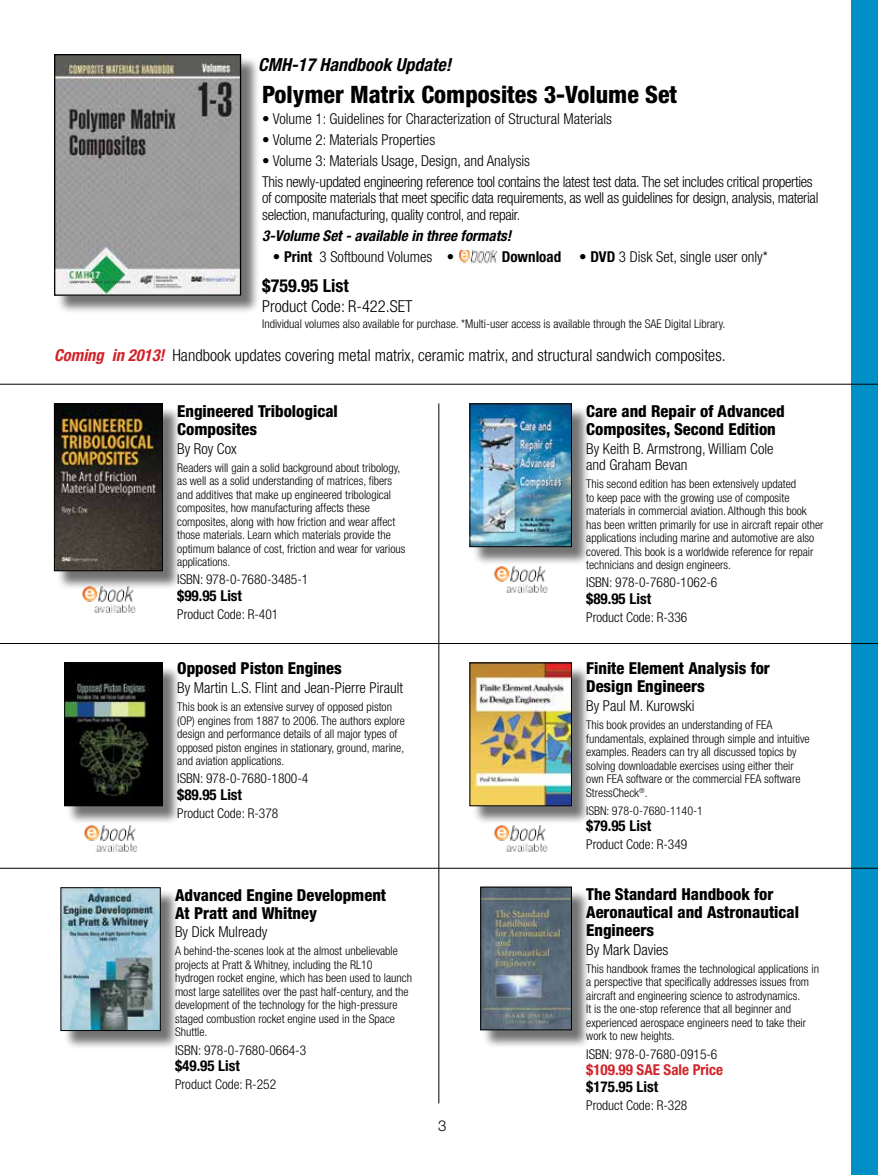
<style>
.page{position:relative;width:878px;height:1175px;background:#fff}
.page>*{position:absolute;margin:0;border:0;box-sizing:border-box;transform-origin:0 0}
.t1{font:800 condensed 24px "Helvetica Neue LT Std";color:#000}
.t2{font:italic 700 condensed 18px "Helvetica Neue LT Std";color:#000}
.t3{font:700 condensed 18px "Helvetica Neue LT Std";color:#000}
.t4{font:800 condensed 16.5px/18px "Helvetica Neue LT Std";color:#000}
.t5{font:300 condensed 16.5px "Helvetica Neue LT Std";color:#000}
.t6{font:300 condensed 15px/21px "Helvetica Neue LT Std";letter-spacing:-.02em;color:#000}
.t7{font:300 condensed 15px/16.5px "Helvetica Neue LT Std";color:#000}
.t8{font:700 condensed 15px "Helvetica Neue LT Std";color:#000}
.t9{font:italic 700 condensed 15px "Helvetica Neue LT Std";color:#000}
.t10{font:700 condensed 15px "Helvetica Neue LT Std";color:#d2232a}
.t11{font:300 15px "Helvetica Neue LT Std";color:#000}
.t12{font:300 condensed 13.5px "Helvetica Neue LT Std";color:#000}
.t13{font:300 condensed 12px/13.5px "Helvetica Neue LT Std";color:#000}
.s1{font-weight:700}
.s2{font-weight:700;font-style:italic;color:#d2232a}
</style>
<div class="page">
<div style="left:850px;top:0;width:28px;height:1174px;background:#0090c6"></div>
<hr style="left:0;top:868px;width:878px;height:1px;background:#000">
<hr style="left:0;top:643px;width:878px;height:1px;background:#000">
<hr style="left:0;top:384px;width:878px;height:1px;background:#000">
<hr style="left:438px;top:403px;width:1px;height:700px;background:#000">
<div style="left:56px;top:406px;width:126px;height:184px;background:#000;opacity:.55"></div>
<img style="left:56px;top:405px;width:105px;height:164px">
<div style="left:54px;top:403px;width:109px;height:168px;border:1px solid #000"></div>
<div style="left:56px;top:56px;width:204px;height:258px;background:#000;opacity:.55"></div>
<img style="left:56px;top:56px;width:183px;height:238px">
<div style="left:54px;top:54px;width:187px;height:242px;border:1px solid #000"></div>
<div style="left:472px;top:406px;width:118px;height:159px;background:#000;opacity:.55"></div>
<img style="left:471px;top:405px;width:99px;height:140px">
<div style="left:469px;top:403px;width:103px;height:144px;border:1px solid #000"></div>
<div style="left:67px;top:665px;width:115px;height:159px;background:#000;opacity:.55"></div>
<img style="left:66px;top:664px;width:95px;height:140px">
<div style="left:64px;top:662px;width:99px;height:144px;border:1px solid #000"></div>
<div style="left:472px;top:665px;width:118px;height:159px;background:#000;opacity:.55"></div>
<img style="left:471px;top:664px;width:99px;height:140px">
<div style="left:469px;top:662px;width:103px;height:144px;border:1px solid #000"></div>
<img style="left:82px;top:586px;width:53px;height:27px">
<img style="left:494px;top:566px;width:53px;height:27px">
<img style="left:84px;top:825px;width:53px;height:27px">
<img style="left:494px;top:825px;width:53px;height:27px">
<div style="left:482px;top:889px;width:108px;height:159px;background:#000;opacity:.55"></div>
<img style="left:482px;top:888px;width:88px;height:140px">
<div style="left:480px;top:886px;width:92px;height:144px;border:1px solid #000"></div>
<div style="left:63px;top:889px;width:116px;height:160px;background:#000;opacity:.55"></div>
<img style="left:62px;top:889px;width:97px;height:139px">
<div style="left:60px;top:887px;width:101px;height:143px;border:1px solid #000"></div>
<img style="left:459px;top:250px;width:38px;height:13px">
<h2 class="t2" style="left:258px;top:54px;width:194px">CMH-17 Handbook Update!</h2>
<h1 class="t1" style="left:262px;top:79px;width:416px">Polymer Matrix Composites 3-Volume Set</h1>
<p class="t7" style="left:262px;top:110px;width:351px">• Volume 1: Guidelines for Characterization of Structural Materials</p>
<p class="t7" style="left:262px;top:131px;width:174px">• Volume 2: Materials Properties</p>
<p class="t6" style="left:262px;top:150px;width:552px">• Volume 3: Materials Usage, Design, and Analysis<br>This newly-updated engineering reference tool contains the latest test data. The set includes critical properties</p>
<p class="t6" style="left:262px;top:190px;width:557px;line-height:16.5px">of composite materials that meet specific data requirements, as well as guidelines for design, analysis, material selection, manufacturing, quality control, and repair.</p>
<p class="t9" style="left:262px;top:226px;width:251px">3-Volume Set - available in three formats!</p>
<p class="t7" style="left:273px;top:248px;width:183px">• <span class="s1">Print</span> 3 Softbound Volumes •</p>
<p class="t7" style="left:502px;top:248px;width:267px"><span class="s1">Download</span> • <span class="s1">DVD</span> 3 Disk Set, single user only*</p>
<h2 class="t3" style="left:262px;top:274px;width:88px">$759.95 List</h2>
<h3 class="t5" style="left:262px;top:296px;width:152px">Product Code: R-422.SET</h3>
<p class="t13" style="left:262px;top:317px;width:465px">Individual volumes also available for purchase. *Multi-user access is available through the SAE Digital Library.</p>
<h3 class="t5" style="left:54px;top:345px;width:673px"><span class="s2">Coming in 2013!</span> Handbook updates covering metal matrix, ceramic matrix, and structural sandwich composites.</h3>
<h3 class="t4" style="left:177px;top:402px;width:162px">Engineered Tribological<br>Composites</h3>
<p class="t7" style="left:177px;top:440px;width:61px">By Roy Cox</p>
<p class="t13" style="left:177px;top:460px;width:230px">Readers will gain a solid background about tribology, as well as a solid understanding of matrices, fibers and additives that make up engineered tribological composites, how manufacturing affects these composites, along with how friction and wear affect those materials. Learn which materials provide the optimum balance of cost, friction and wear for various applications.</p>
<p class="t12" style="left:177px;top:572px;width:133px">ISBN: 978-0-7680-3485-1</p>
<p class="t8" style="left:177px;top:586px;width:66px">$99.95 List</p>
<p class="t12" style="left:177px;top:606px;width:103px">Product Code: R-401</p>
<h3 class="t4" style="left:177px;top:659px;width:166px">Opposed Piston Engines</h3>
<p class="t7" style="left:177px;top:679px;width:227px">By Martin L.S. Flint and Jean-Pierre Pirault</p>
<p class="t13" style="left:177px;top:700px;width:229px">This book is an extensive survey of opposed piston (OP) engines from 1887 to 2006. The authors explore design and performance details of all major types of opposed piston engines in stationary, ground, marine, and aviation applications.</p>
<p class="t12" style="left:177px;top:770px;width:133px">ISBN: 978-0-7680-1800-4</p>
<p class="t8" style="left:177px;top:785px;width:66px">$89.95 List</p>
<p class="t12" style="left:177px;top:805px;width:103px">Product Code: R-378</p>
<h3 class="t4" style="left:175px;top:885px;width:212px">Advanced Engine Development<br>At Pratt and Whitney</h3>
<p class="t7" style="left:175px;top:923px;width:94px">By Dick Mulready</p>
<p class="t13" style="left:175px;top:944px;width:238px">A behind-the-scenes look at the almost unbelievable projects at Pratt &amp; Whitney, including the RL10 hydrogen rocket engine, which has been used to launch most large satellites over the past half-century, and the development of the technology for the high-pressure staged combustion rocket engine used in the Space Shuttle.</p>
<p class="t12" style="left:175px;top:1042px;width:133px">ISBN: 978-0-7680-0664-3</p>
<p class="t8" style="left:175px;top:1056px;width:66px">$49.95 List</p>
<p class="t12" style="left:175px;top:1077px;width:103px">Product Code: R-252</p>
<p class="t11" style="left:438px;top:1116px;width:10px">3</p>
<h3 class="t4" style="left:586px;top:402px;width:200px">Care and Repair of Advanced<br>Composites, Second Edition</h3>
<p class="t7" style="left:586px;top:440px;width:189px">By Keith B. Armstrong, William Cole and Graham Bevan</p>
<p class="t13" style="left:586px;top:477px;width:239px">This second edition has been extensively updated<br>to keep pace with the growing use of composite materials in commercial aviation. Although this book has been written primarily for use in aircraft repair other applications including marine and automotive are also covered. This book is a worldwide reference for repair technicians and design engineers.</p>
<p class="t12" style="left:586px;top:575px;width:133px">ISBN: 978-0-7680-1062-6</p>
<p class="t8" style="left:586px;top:589px;width:66px">$89.95 List</p>
<p class="t12" style="left:586px;top:609px;width:103px">Product Code: R-336</p>
<h3 class="t4" style="left:586px;top:659px;width:185px">Finite Element Analysis for<br>Design Engineers</h3>
<p class="t7" style="left:586px;top:697px;width:110px">By Paul M. Kurowski</p>
<p class="t13" style="left:586px;top:718px;width:225px">This book provides an understanding of FEA fundamentals, explained through simple and intuitive examples. Readers can try all discussed topics by solving downloadable exercises using either their own FEA software or the commercial FEA software StressCheck<sup>®</sup>.</p>
<p class="t13" style="left:586px;top:803px;width:118px">ISBN: 978-0-7680-1140-1</p>
<p class="t8" style="left:586px;top:816px;width:66px">$79.95 List</p>
<p class="t12" style="left:586px;top:836px;width:103px">Product Code: R-349</p>
<h3 class="t4" style="left:586px;top:885px;width:214px">The Standard Handbook for<br>Aeronautical and Astronautical<br>Engineers</h3>
<p class="t7" style="left:586px;top:941px;width:84px">By Mark Davies</p>
<p class="t13" style="left:586px;top:961px;width:234px">This handbook frames the technological applications in a perspective that specifically addresses issues from aircraft and engineering science to astrodynamics.<br>It is the one-stop reference that all beginner and experienced aerospace engineers need to take their work to new heights.</p>
<p class="t12" style="left:586px;top:1046px;width:133px">ISBN: 978-0-7680-0915-6</p>
<p class="t10" style="left:586px;top:1060px;width:138px">$109.99 SAE Sale Price</p>
<p class="t8" style="left:586px;top:1077px;width:74px">$175.95 List</p>
<p class="t12" style="left:586px;top:1097px;width:103px">Product Code: R-328</p>
</div>
